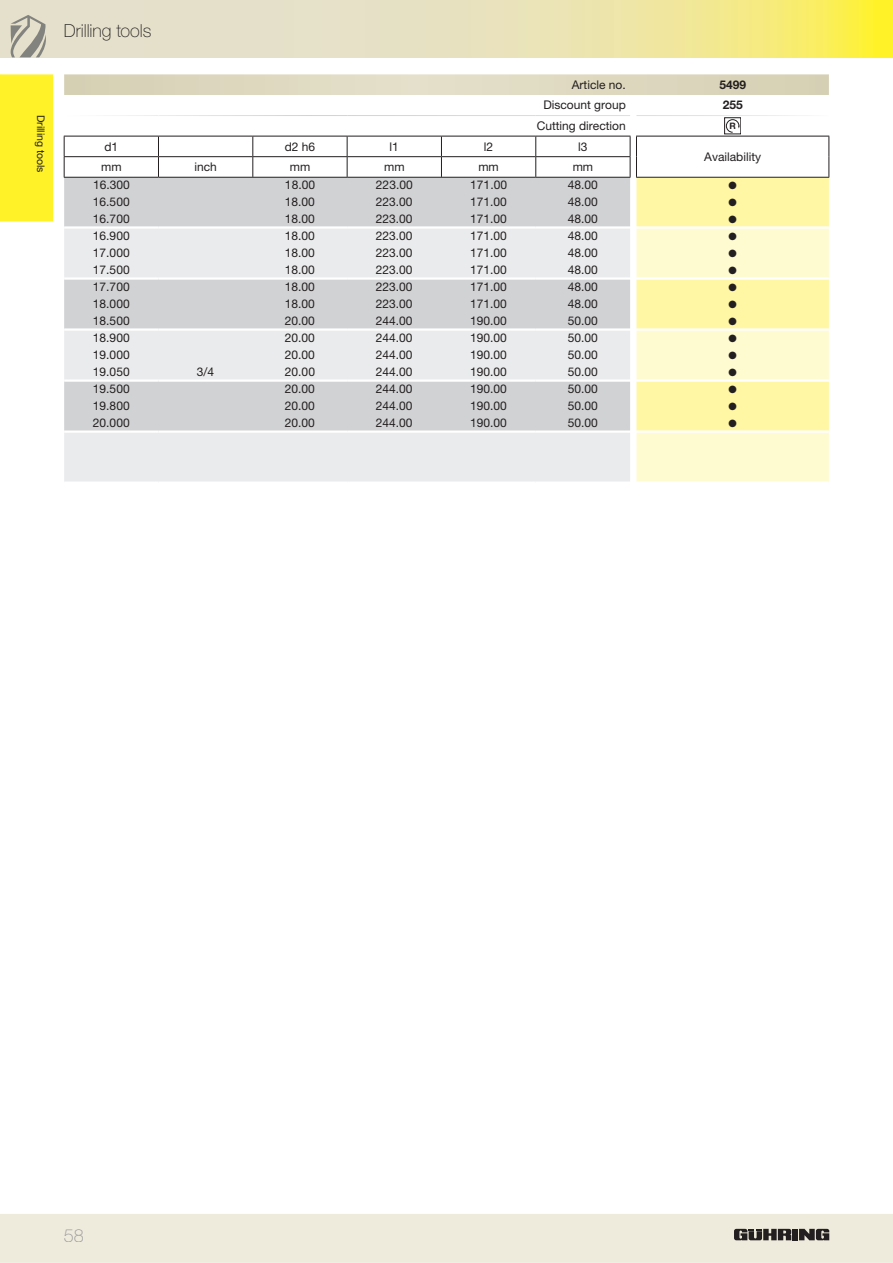
<style>
.page{position:relative;width:893px;height:1263px;background:#fff}
.page>*{position:absolute;margin:0;border:0;box-sizing:border-box;transform-origin:0 0}
.t1{font:100 18px "Helvetica Neue LTW1 G";letter-spacing:-.01em;color:#231f20}
.t2{font:100 18px "Helvetica Neue LTW1 G";color:#929497}
.t3{font:12px "Helvetica Neue LTW1 G";color:#231f20}
.t4{font:700 12px "Helvetica Neue LTW1 G";color:#231f20}
.t5{font:10.5px "Helvetica Neue LTW1 G";color:#231f20}
.t6{font:700 8.85px "Helvetica Neue LTW1 G";color:#231f20}
</style>
<div class="page">
<svg style="left:0;top:0;width:893px;height:58px;background:#ebe4ab"></svg>
<svg style="left:11px;top:15px;width:35px;height:42px"></svg>
<div style="left:0;top:1214px;width:893px;height:49px;background:#eeeadc"></div>
<svg style="left:64px;top:74px;width:765px;height:21px;background:#ddd8c0"></svg>
<div style="left:64px;top:178px;width:566px;height:48px;background:#d1d2d4"></div>
<div style="left:636px;top:178px;width:193px;height:48px;background:#fff7a4"></div>
<svg style="left:64px;top:229px;width:566px;height:253px;background:#e0e1e2"></svg>
<svg style="left:636px;top:229px;width:193px;height:253px;background:#fff9bf"></svg>
<hr style="left:636px;top:177px;width:193px;height:1px;background:#231f20">
<hr style="left:636px;top:136px;width:193px;height:1px;background:#231f20">
<svg style="left:828px;top:136px;width:1px;height:41px"></svg>
<hr style="left:64px;top:277px;width:94px;height:3px;background:#fff">
<hr style="left:158px;top:277px;width:189px;height:3px;background:#fff">
<hr style="left:347px;top:277px;width:189px;height:3px;background:#fff">
<hr style="left:536px;top:277px;width:293px;height:3px;background:#fff">
<hr style="left:64px;top:328px;width:94px;height:3px;background:#fff">
<hr style="left:158px;top:328px;width:189px;height:3px;background:#fff">
<hr style="left:347px;top:328px;width:189px;height:3px;background:#fff">
<hr style="left:536px;top:328px;width:293px;height:3px;background:#fff">
<hr style="left:64px;top:379px;width:94px;height:3px;background:#fff">
<hr style="left:158px;top:379px;width:189px;height:3px;background:#fff">
<hr style="left:347px;top:379px;width:189px;height:3px;background:#fff">
<hr style="left:536px;top:379px;width:293px;height:3px;background:#fff">
<hr style="left:64px;top:430px;width:94px;height:3px;background:#fff">
<hr style="left:158px;top:430px;width:189px;height:3px;background:#fff">
<hr style="left:347px;top:430px;width:189px;height:3px;background:#fff">
<hr style="left:536px;top:430px;width:293px;height:3px;background:#fff">
<hr style="left:64px;top:136px;width:94px;height:1px;background:#231f20">
<hr style="left:158px;top:136px;width:95px;height:1px;background:#231f20">
<hr style="left:253px;top:136px;width:94px;height:1px;background:#231f20">
<hr style="left:347px;top:136px;width:94px;height:1px;background:#231f20">
<hr style="left:441px;top:136px;width:95px;height:1px;background:#231f20">
<hr style="left:536px;top:136px;width:94px;height:1px;background:#231f20">
<hr style="left:64px;top:156px;width:94px;height:1px;background:#231f20">
<svg style="left:64px;top:136px;width:1px;height:41px"></svg>
<hr style="left:158px;top:156px;width:95px;height:1px;background:#231f20">
<svg style="left:158px;top:136px;width:1px;height:41px"></svg>
<hr style="left:253px;top:156px;width:94px;height:1px;background:#231f20">
<svg style="left:252px;top:136px;width:1px;height:41px"></svg>
<hr style="left:347px;top:156px;width:94px;height:1px;background:#231f20">
<svg style="left:347px;top:136px;width:1px;height:41px"></svg>
<hr style="left:441px;top:156px;width:95px;height:1px;background:#231f20">
<svg style="left:441px;top:136px;width:1px;height:41px"></svg>
<hr style="left:536px;top:156px;width:94px;height:1px;background:#231f20">
<svg style="left:535px;top:136px;width:1px;height:41px"></svg>
<svg style="left:630px;top:136px;width:7px;height:41px"></svg>
<hr style="left:64px;top:177px;width:94px;height:1px;background:#231f20">
<hr style="left:158px;top:177px;width:189px;height:1px;background:#231f20">
<hr style="left:347px;top:177px;width:189px;height:1px;background:#231f20">
<hr style="left:536px;top:177px;width:94px;height:1px;background:#231f20">
<div style="left:724px;top:118px;width:17px;height:16px;border:1px solid #231f20"></div>
<svg style="left:726px;top:119px;width:14px;height:14px"></svg>
<div style="left:0;top:74px;width:53px;height:148px;background:#fff229"></div>
<svg style="left:729px;top:181px;width:7px;height:8px"></svg>
<svg style="left:729px;top:198px;width:7px;height:8px"></svg>
<svg style="left:729px;top:215px;width:7px;height:8px"></svg>
<svg style="left:729px;top:232px;width:7px;height:8px"></svg>
<svg style="left:729px;top:249px;width:7px;height:8px"></svg>
<svg style="left:729px;top:266px;width:7px;height:8px"></svg>
<svg style="left:729px;top:283px;width:7px;height:8px"></svg>
<svg style="left:729px;top:300px;width:7px;height:8px"></svg>
<svg style="left:729px;top:317px;width:7px;height:8px"></svg>
<svg style="left:729px;top:334px;width:7px;height:8px"></svg>
<svg style="left:729px;top:351px;width:7px;height:8px"></svg>
<svg style="left:729px;top:368px;width:7px;height:8px"></svg>
<svg style="left:729px;top:385px;width:7px;height:8px"></svg>
<svg style="left:729px;top:402px;width:7px;height:8px"></svg>
<svg style="left:729px;top:419px;width:7px;height:8px"></svg>
<p class="t5" style="left:45px;top:115px;width:59px;rotate:90deg">Drilling tools</p>
<h1 class="t1" style="left:64px;top:24px;width:89px">Drilling tools</h1>
<p class="t3" style="left:572px;top:80px;width:55px">Article no.</p>
<p class="t4" style="left:719px;top:80px;width:28px">5499</p>
<p class="t3" style="left:543px;top:101px;width:84px">Discount group</p>
<p class="t4" style="left:723px;top:101px;width:22px">255</p>
<p class="t3" style="left:537px;top:122px;width:91px">Cutting direction</p>
<p class="t6" style="left:729px;top:122px;width:8px">R</p>
<p class="t3" style="left:104px;top:142px;width:15px">d1</p>
<p class="t3" style="left:285px;top:142px;width:32px">d2 h6</p>
<p class="t3" style="left:390px;top:142px;width:11px">l1</p>
<p class="t3" style="left:484px;top:142px;width:11px">l2</p>
<p class="t3" style="left:578px;top:142px;width:11px">l3</p>
<p class="t3" style="left:101px;top:163px;width:22px">mm</p>
<p class="t3" style="left:194px;top:163px;width:24px">inch</p>
<p class="t3" style="left:290px;top:163px;width:22px">mm</p>
<p class="t3" style="left:384px;top:163px;width:22px">mm</p>
<p class="t3" style="left:478px;top:163px;width:22px">mm</p>
<p class="t3" style="left:573px;top:163px;width:22px">mm</p>
<p class="t3" style="left:93px;top:181px;width:38px">16.300</p>
<p class="t3" style="left:285px;top:181px;width:32px">18.00</p>
<p class="t3" style="left:376px;top:181px;width:38px">223.00</p>
<p class="t3" style="left:470px;top:181px;width:38px">171.00</p>
<p class="t3" style="left:568px;top:181px;width:32px">48.00</p>
<p class="t3" style="left:93px;top:198px;width:38px">16.500</p>
<p class="t3" style="left:285px;top:198px;width:32px">18.00</p>
<p class="t3" style="left:376px;top:198px;width:38px">223.00</p>
<p class="t3" style="left:470px;top:198px;width:38px">171.00</p>
<p class="t3" style="left:568px;top:198px;width:32px">48.00</p>
<p class="t3" style="left:93px;top:215px;width:38px">16.700</p>
<p class="t3" style="left:285px;top:215px;width:32px">18.00</p>
<p class="t3" style="left:376px;top:215px;width:38px">223.00</p>
<p class="t3" style="left:470px;top:215px;width:38px">171.00</p>
<p class="t3" style="left:568px;top:215px;width:32px">48.00</p>
<p class="t3" style="left:93px;top:232px;width:38px">16.900</p>
<p class="t3" style="left:285px;top:232px;width:32px">18.00</p>
<p class="t3" style="left:376px;top:232px;width:38px">223.00</p>
<p class="t3" style="left:470px;top:232px;width:38px">171.00</p>
<p class="t3" style="left:568px;top:232px;width:32px">48.00</p>
<p class="t3" style="left:93px;top:249px;width:38px">17.000</p>
<p class="t3" style="left:285px;top:249px;width:32px">18.00</p>
<p class="t3" style="left:376px;top:249px;width:38px">223.00</p>
<p class="t3" style="left:470px;top:249px;width:38px">171.00</p>
<p class="t3" style="left:568px;top:249px;width:32px">48.00</p>
<p class="t3" style="left:93px;top:266px;width:38px">17.500</p>
<p class="t3" style="left:285px;top:266px;width:32px">18.00</p>
<p class="t3" style="left:376px;top:266px;width:38px">223.00</p>
<p class="t3" style="left:470px;top:266px;width:38px">171.00</p>
<p class="t3" style="left:568px;top:266px;width:32px">48.00</p>
<p class="t3" style="left:93px;top:283px;width:38px">17.700</p>
<p class="t3" style="left:285px;top:283px;width:32px">18.00</p>
<p class="t3" style="left:376px;top:283px;width:38px">223.00</p>
<p class="t3" style="left:470px;top:283px;width:38px">171.00</p>
<p class="t3" style="left:568px;top:283px;width:32px">48.00</p>
<p class="t3" style="left:93px;top:300px;width:38px">18.000</p>
<p class="t3" style="left:285px;top:300px;width:32px">18.00</p>
<p class="t3" style="left:376px;top:300px;width:38px">223.00</p>
<p class="t3" style="left:470px;top:300px;width:38px">171.00</p>
<p class="t3" style="left:568px;top:300px;width:32px">48.00</p>
<p class="t3" style="left:93px;top:317px;width:38px">18.500</p>
<p class="t3" style="left:285px;top:317px;width:32px">20.00</p>
<p class="t3" style="left:376px;top:317px;width:38px">244.00</p>
<p class="t3" style="left:470px;top:317px;width:38px">190.00</p>
<p class="t3" style="left:568px;top:317px;width:32px">50.00</p>
<p class="t3" style="left:93px;top:334px;width:38px">18.900</p>
<p class="t3" style="left:285px;top:334px;width:32px">20.00</p>
<p class="t3" style="left:376px;top:334px;width:38px">244.00</p>
<p class="t3" style="left:470px;top:334px;width:38px">190.00</p>
<p class="t3" style="left:568px;top:334px;width:32px">50.00</p>
<p class="t3" style="left:93px;top:351px;width:38px">19.000</p>
<p class="t3" style="left:285px;top:351px;width:32px">20.00</p>
<p class="t3" style="left:376px;top:351px;width:38px">244.00</p>
<p class="t3" style="left:470px;top:351px;width:38px">190.00</p>
<p class="t3" style="left:568px;top:351px;width:32px">50.00</p>
<p class="t3" style="left:93px;top:368px;width:38px">19.050</p>
<p class="t3" style="left:197px;top:368px;width:19px">3/4</p>
<p class="t3" style="left:285px;top:368px;width:32px">20.00</p>
<p class="t3" style="left:376px;top:368px;width:38px">244.00</p>
<p class="t3" style="left:470px;top:368px;width:38px">190.00</p>
<p class="t3" style="left:568px;top:368px;width:32px">50.00</p>
<p class="t3" style="left:93px;top:385px;width:38px">19.500</p>
<p class="t3" style="left:285px;top:385px;width:32px">20.00</p>
<p class="t3" style="left:376px;top:385px;width:38px">244.00</p>
<p class="t3" style="left:470px;top:385px;width:38px">190.00</p>
<p class="t3" style="left:568px;top:385px;width:32px">50.00</p>
<p class="t3" style="left:93px;top:402px;width:38px">19.800</p>
<p class="t3" style="left:285px;top:402px;width:32px">20.00</p>
<p class="t3" style="left:376px;top:402px;width:38px">244.00</p>
<p class="t3" style="left:470px;top:402px;width:38px">190.00</p>
<p class="t3" style="left:568px;top:402px;width:32px">50.00</p>
<p class="t3" style="left:93px;top:419px;width:38px">20.000</p>
<p class="t3" style="left:285px;top:419px;width:32px">20.00</p>
<p class="t3" style="left:376px;top:419px;width:38px">244.00</p>
<p class="t3" style="left:470px;top:419px;width:38px">190.00</p>
<p class="t3" style="left:568px;top:419px;width:32px">50.00</p>
<p class="t3" style="left:704px;top:152px;width:58px">Availability</p>
<h1 class="t2" style="left:64px;top:1229px;width:22px">58</h1>
</div>
